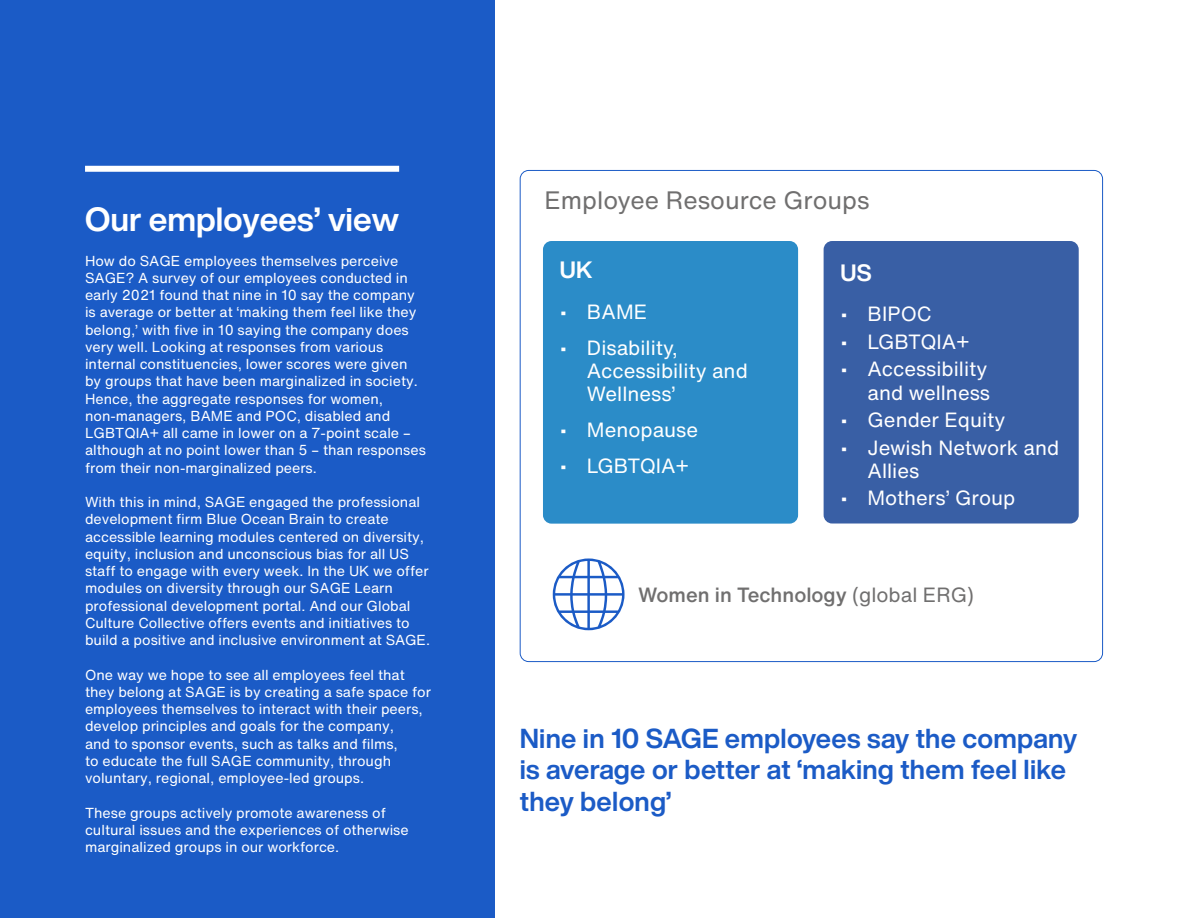
<style>
.page{position:relative;width:1188px;height:918px;background:#fff}
.page>*{position:absolute;margin:0;border:0;box-sizing:border-box;transform-origin:0 0}
.t1{font:700 33px "Helvetica Now Display";color:#fff}
.t2{font:700 27px/31.5px "Helvetica Now Display";letter-spacing:.01em;color:#1b5bc6}
.t3{font:24.75px "Helvetica Now Text";color:#706f6f}
.t4{font:700 23.25px "Helvetica Now Display";color:#fff}
.t5{font:20.25px/23.2px "Helvetica Now Text";color:#fff}
.t6{font:500 20.25px "Helvetica Now Text";color:#706f6f}
.t7{font:14.25px/17.2px "Helvetica Now Text";color:#fff}
.s1{font-weight:400}
</style>
<div class="page">
<div style="left:0;top:0;width:494px;height:918px;background:#1b5bc6"></div>
<div style="left:85px;top:166px;width:314px;height:6px;background:#fff"></div>
<div style="left:543px;top:241px;width:255px;height:283px;background:#2b8cc8;border-radius:9px"></div>
<div style="left:824px;top:241px;width:255px;height:283px;background:#395fa5;border-radius:9px"></div>
<svg style="left:553px;top:558px;width:72px;height:72px"></svg>
<p class="t1" style="left:85px;top:197px;width:316px">Our employees’ view</p>
<p class="t7" style="left:85px;top:252px;width:342px">How do SAGE employees themselves perceive SAGE? A survey of our employees conducted in early 2021 found that nine in 10 say the company is average or better at ‘making them feel like they belong,’ with five in 10 saying the company does very well. Looking at responses from various internal constituencies, lower scores were given by groups that have been marginalized in society.<br>Hence, the aggregate responses for women, non-managers, BAME and POC, disabled and LGBTQIA+ all came in lower on a 7-point scale – although at no point lower than 5 – than responses from their non-marginalized peers.</p>
<p class="t7" style="left:85px;top:493px;width:347px">With this in mind, SAGE engaged the professional development firm Blue Ocean Brain to create accessible learning modules centered on diversity, equity, inclusion and unconscious bias for all US staff to engage with every week. In the UK we offer modules on diversity through our SAGE Learn professional development portal. And our Global Culture Collective offers events and initiatives to build a positive and inclusive environment at SAGE.</p>
<p class="t7" style="left:85px;top:666px;width:347px">One way we hope to see all employees feel that they belong at SAGE is by creating a safe space for employees themselves to interact with their peers, develop principles and goals for the company,<br>and to sponsor events, such as talks and films,<br>to educate the full SAGE community, through voluntary, regional, employee-led groups.</p>
<p class="t7" style="left:85px;top:804px;width:325px">These groups actively promote awareness of cultural issues and the experiences of otherwise marginalized groups in our workforce.</p>
<p class="t3" style="left:544px;top:183px;width:327px">Employee Resource Groups</p>
<p class="t4" style="left:560px;top:254px;width:34px">UK</p>
<p class="t5" style="left:560px;top:300px;width:89px">• BAME</p>
<p class="t5" style="left:587px;top:336px;width:162px;text-indent:-27px">• Disability,<br>Accessibility and<br>Wellness’</p>
<p class="t5" style="left:560px;top:418px;width:140px">• Menopause</p>
<p class="t5" style="left:560px;top:454px;width:130px">• LGBTQIA+</p>
<p class="t4" style="left:841px;top:257px;width:32px">US</p>
<p class="t5" style="left:841px;top:303px;width:93px">• BIPOC</p>
<p class="t5" style="left:841px;top:330px;width:130px">• LGBTQIA+</p>
<p class="t5" style="left:841px;top:358px;width:151px;text-align:right">• Accessibility and wellness</p>
<p class="t5" style="left:841px;top:408px;width:166px">• Gender Equity</p>
<p class="t5" style="left:868px;top:436px;width:193px;text-indent:-27px">• Jewish Network and<br>Allies</p>
<p class="t5" style="left:841px;top:487px;width:176px">• Mothers’ Group</p>
<p class="t6" style="left:638px;top:581px;width:337px">Women in Technology <span class="s1">(global ERG)</span></p>
<p class="t2" style="left:520px;top:723px;width:559px">Nine in 10 SAGE employees say the company is average or better at ‘making them feel like they belong’</p>
</div>
